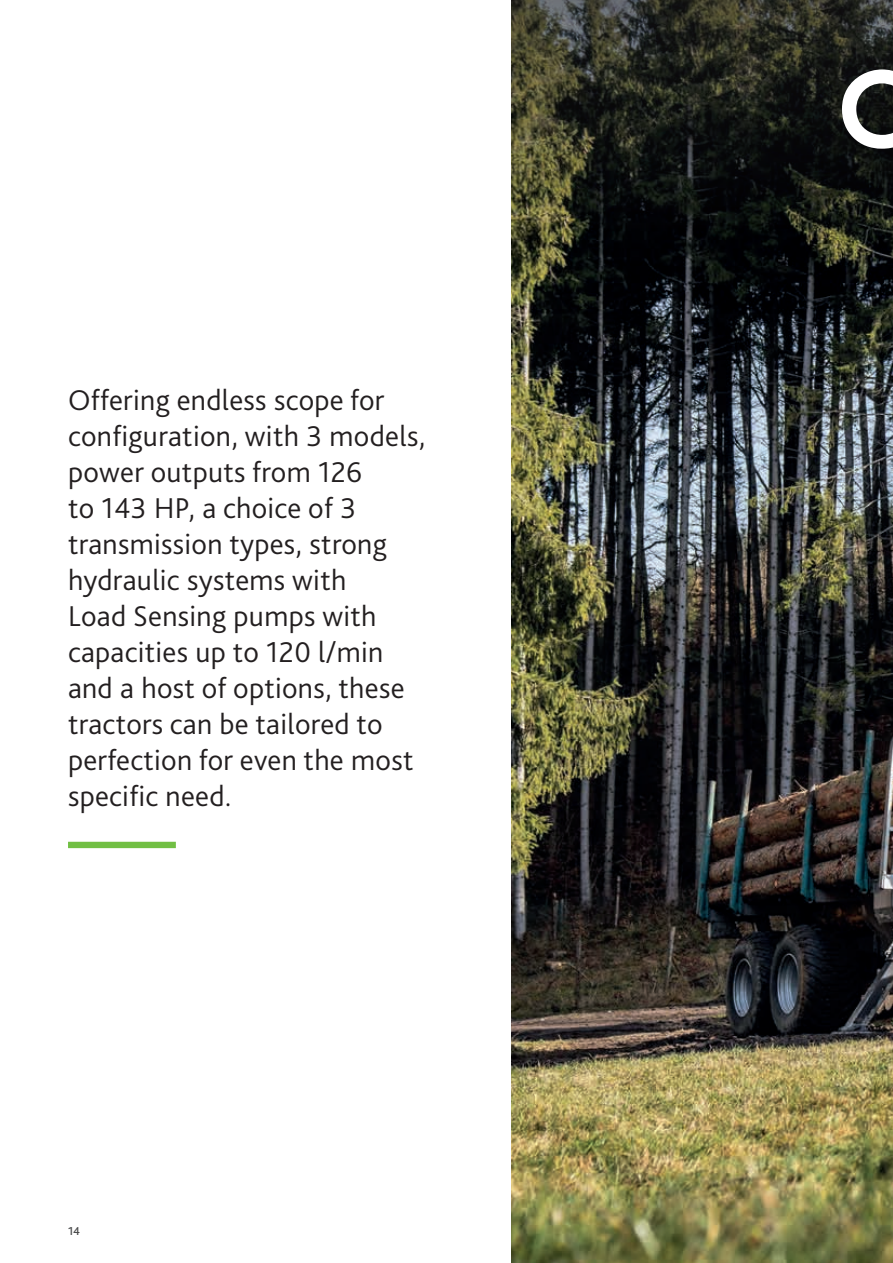
<style>
.page{position:relative;width:893px;height:1263px;background:#fff}
.page>*{position:absolute;margin:0;border:0;box-sizing:border-box;transform-origin:0 0}
.t1{font:700 105px "Century Gothic";color:#fff}
.t2{font:300 30px/36px "Bliss Pro";letter-spacing:.01em;color:#231f20}
.t3{font:500 12px "Bliss Pro";color:#4b4c4d}
</style>
<div class="page">
<img style="left:512px;top:315px;width:381px;height:948px">
<svg style="left:512px;top:244px;width:381px;height:71px;background:#141714"></svg>
<svg style="left:511px;top:0;width:382px;height:244px;background:#24251d"></svg>
<div style="left:68px;top:842px;width:108px;height:6px;background:#71bf44"></div>
<p class="t2" style="left:68px;top:382px;width:359px">Offering endless scope for configuration, with 3 models, power outputs from 126<br>to 143 HP, a choice of 3 transmission types, strong hydraulic systems with<br>Load Sensing pumps with capacities up to 120 l/min and a host of options, these tractors can be tailored to perfection for even the most specific need.</p>
<p class="t3" style="left:68px;top:1223px;width:14px">14</p>
<h1 class="t1" style="left:837px;top:43px;width:83px">C</h1>
</div>
